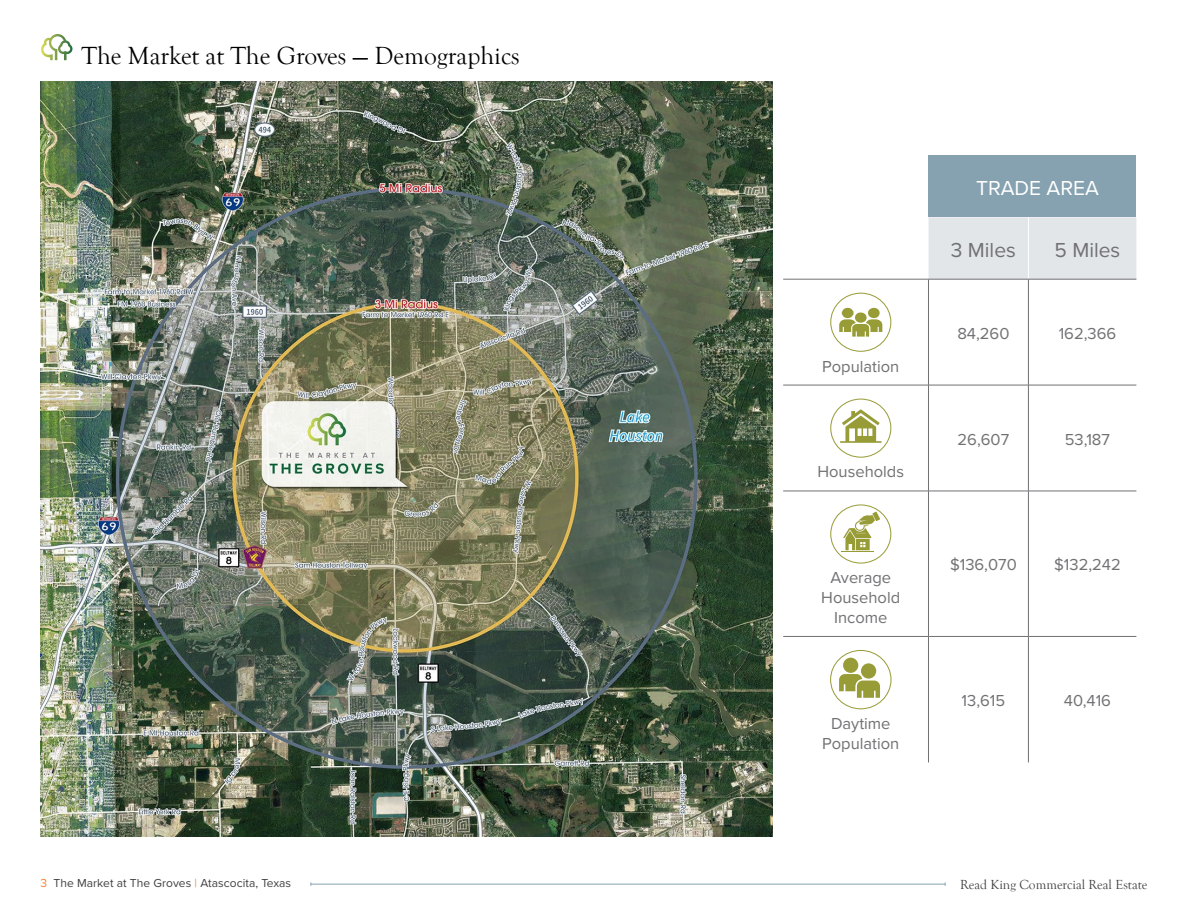
<style>
.page{position:relative;width:1188px;height:918px;background:#fff}
.page>*{position:absolute;margin:0;border:0;box-sizing:border-box;transform-origin:0 0}
.t1{font:25.5px "Goudy Old Style T";color:#000}
.t2{font:21px "Proxima Nova";color:#717073}
.t3{font:21px "Proxima Nova";color:#fff}
.t4{font:16.5px/19.8px "Proxima Nova";color:#717073;text-align:center}
.t5{font:13.5px "Goudy Old Style T";color:#414042}
.t6{font:12px "Proxima Nova";letter-spacing:.005em;color:#414042}
.s1{color:#f4813a}
</style>
<div class="page">
<img style="left:41px;top:81px;width:731px;height:756px">
<hr style="left:311px;top:884px;width:634px;height:1px;background:#86a2b0">
<svg style="left:41px;top:34px;width:31px;height:26px"></svg>
<div style="left:928px;top:156px;width:208px;height:61px;background:#86a2b0"></div>
<div style="left:928px;top:217px;width:208px;height:62px;background:#e2e6e9"></div>
<hr style="left:1028px;top:217px;width:1px;height:62px;background:#fff">
<hr style="left:783px;top:279px;width:145px;height:1px;background:#717073">
<hr style="left:928px;top:279px;width:100px;height:1px;background:#717073">
<hr style="left:928px;top:279px;width:1px;height:106px;background:#717073">
<hr style="left:1028px;top:279px;width:108px;height:1px;background:#717073">
<hr style="left:1028px;top:279px;width:1px;height:106px;background:#717073">
<hr style="left:783px;top:385px;width:145px;height:1px;background:#717073">
<hr style="left:928px;top:385px;width:100px;height:1px;background:#717073">
<hr style="left:928px;top:385px;width:1px;height:106px;background:#717073">
<hr style="left:1028px;top:385px;width:108px;height:1px;background:#717073">
<hr style="left:1028px;top:385px;width:1px;height:106px;background:#717073">
<hr style="left:783px;top:491px;width:145px;height:1px;background:#717073">
<hr style="left:928px;top:491px;width:100px;height:1px;background:#717073">
<hr style="left:928px;top:491px;width:1px;height:145px;background:#717073">
<hr style="left:1028px;top:491px;width:108px;height:1px;background:#717073">
<hr style="left:1028px;top:491px;width:1px;height:145px;background:#717073">
<hr style="left:783px;top:636px;width:145px;height:1px;background:#717073">
<hr style="left:928px;top:636px;width:100px;height:1px;background:#717073">
<hr style="left:928px;top:637px;width:1px;height:125px;background:#717073">
<hr style="left:1028px;top:636px;width:108px;height:1px;background:#717073">
<hr style="left:1028px;top:637px;width:1px;height:125px;background:#717073">
<div style="left:830px;top:293px;width:61px;height:59px;border:1px solid #989c37;border-radius:50%"></div>
<svg style="left:839px;top:308px;width:43px;height:29px"></svg>
<div style="left:830px;top:399px;width:61px;height:59px;border:1px solid #989c37;border-radius:50%"></div>
<svg style="left:840px;top:409px;width:41px;height:34px"></svg>
<div style="left:830px;top:504px;width:61px;height:60px;border:1px solid #989c37;border-radius:50%"></div>
<hr style="left:841px;top:551px;width:33px;height:1px;background:#989c37">
<svg style="left:843px;top:512px;width:37px;height:38px"></svg>
<svg style="left:830px;top:650px;width:62px;height:59px"></svg>
<h1 class="t1" style="left:82px;top:42px;width:440px">The Market at The Groves — Demographics</h1>
<p class="t4" style="left:822px;top:355px;width:78px">Population</p>
<p class="t4" style="left:817px;top:461px;width:88px">Households</p>
<p class="t4" style="left:821px;top:567px;width:80px">Average<br>Household<br>Income</p>
<p class="t4" style="left:822px;top:713px;width:78px">Daytime<br>Population</p>
<p class="t3" style="left:976px;top:172px;width:124px">TRADE AREA</p>
<p class="t2" style="left:951px;top:234px;width:67px">3 Miles</p>
<p class="t2" style="left:1055px;top:234px;width:67px">5 Miles</p>
<p class="t4" style="left:957px;top:323px;width:54px">84,260</p>
<p class="t4" style="left:1059px;top:323px;width:59px">162,366</p>
<p class="t4" style="left:958px;top:428px;width:53px">26,607</p>
<p class="t4" style="left:1065px;top:428px;width:47px">53,187</p>
<p class="t4" style="left:950px;top:554px;width:68px">$136,070</p>
<p class="t4" style="left:1054px;top:554px;width:68px">$132,242</p>
<p class="t4" style="left:962px;top:690px;width:45px">13,615</p>
<p class="t4" style="left:1064px;top:690px;width:49px">40,416</p>
<p class="t6" style="left:40px;top:874px;width:252px"><span class="s1">3</span> The Market at The Groves <span class="s1">|</span> Atascocita, Texas</p>
<p class="t5" style="left:960px;top:877px;width:189px">Read King Commercial Real Estate</p>
</div>
